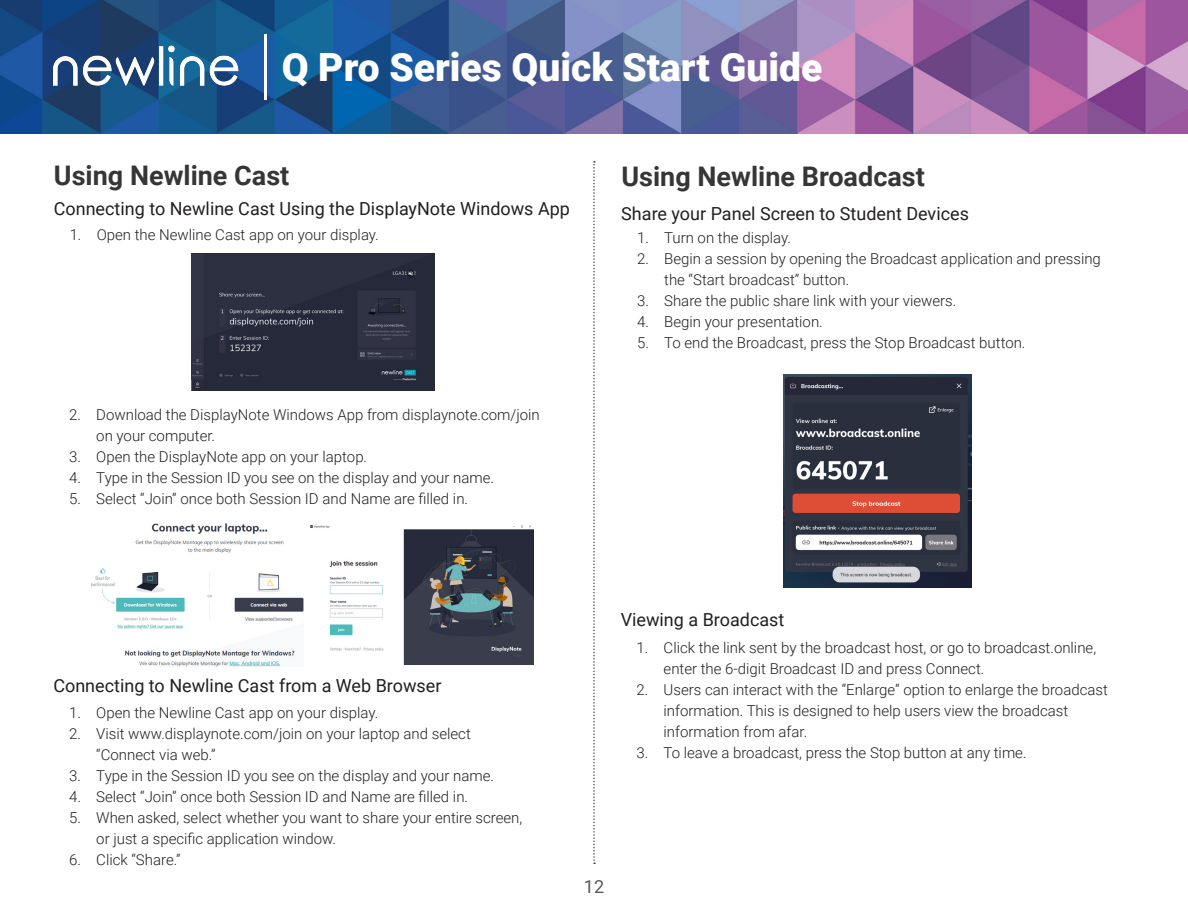
<style>
.page{position:relative;width:1188px;height:918px;background:#fff}
.page>*{position:absolute;margin:0;border:0;box-sizing:border-box;transform-origin:0 0}
.t1{font:900 39px "Roboto";color:#fff}
.t2{font:700 27px "Roboto";color:#363636}
.t3{font:18px "Roboto";color:#231f20}
.Paragraph_Style_1{font:18px "Roboto";color:#5c5758}
.t4{font:300 15px/21px "Roboto";color:#231f20}
</style>
<div class="page">
<img style="left:0;top:0;width:1188px;height:134px">
<hr style="left:264px;top:34px;width:3px;height:66px;background:#fff">
<img style="left:53px;top:46px;width:186px;height:40px">
<img style="left:783px;top:375px;width:188px;height:212px">
<img style="left:91px;top:523px;width:212px;height:143px">
<img style="left:310px;top:525px;width:223px;height:139px">
<img style="left:191px;top:254px;width:243px;height:136px">
<svg style="left:593px;top:161px;width:2px;height:703px"></svg>
<p class="t1" style="left:282px;top:40px;width:542px">Q Pro Series Quick Start Guide</p>
<p class="t2" style="left:54px;top:156px;width:237px">Using Newline Cast</p>
<p class="t3" style="left:54px;top:196px;width:518px">Connecting to Newline Cast Using the DisplayNote Windows App</p>
<p class="t4" style="left:70px;top:223px;width:311px">1. Open the Newline Cast app on your display.</p>
<p class="t4" style="left:96px;top:403px;width:445px;text-indent:-27px">2. Download the DisplayNote Windows App from displaynote.com/join on your computer.</p>
<p class="t4" style="left:69px;top:445px;width:299px">3. Open the DisplayNote app on your laptop.</p>
<p class="t4" style="left:69px;top:466px;width:426px">4. Type in the Session ID you see on the display and your name.</p>
<p class="t4" style="left:69px;top:487px;width:400px">5. Select “Join” once both Session ID and Name are filled in.</p>
<p class="t2" style="left:621px;top:157px;width:305px">Using Newline Broadcast</p>
<p class="t3" style="left:621px;top:201px;width:349px">Share your Panel Screen to Student Devices</p>
<p class="t4" style="left:637px;top:226px;width:155px">1. Turn on the display.</p>
<p class="t4" style="left:664px;top:247px;width:438px;text-indent:-27px">2. Begin a session by opening the Broadcast application and pressing the “Start broadcast” button.</p>
<p class="t4" style="left:637px;top:289px;width:321px">3. Share the public share link with your viewers.</p>
<p class="t4" style="left:637px;top:310px;width:187px">4. Begin your presentation.</p>
<p class="t4" style="left:637px;top:331px;width:390px">5. To end the Broadcast, press the Stop Broadcast button.</p>
<p class="t3" style="left:53px;top:673px;width:390px">Connecting to Newline Cast from a Web Browser</p>
<p class="t4" style="left:69px;top:702px;width:311px">1. Open the Newline Cast app on your display.</p>
<p class="t4" style="left:96px;top:723px;width:376px;text-indent:-27px">2. Visit www.displaynote.com/join on your laptop and select “Connect via web.”</p>
<p class="t4" style="left:69px;top:765px;width:426px">3. Type in the Session ID you see on the display and your name.</p>
<p class="t4" style="left:69px;top:786px;width:400px">4. Select “Join” once both Session ID and Name are filled in.</p>
<p class="t4" style="left:96px;top:807px;width:428px;text-indent:-27px">5. When asked, select whether you want to share your entire screen, or just a specific application window.</p>
<p class="t4" style="left:69px;top:849px;width:113px">6. Click “Share.”</p>
<p class="t3" style="left:621px;top:607px;width:165px">Viewing a Broadcast</p>
<p class="t4" style="left:664px;top:637px;width:434px;text-indent:-27px">1. Click the link sent by the broadcast host, or go to broadcast.online, enter the 6-digit Broadcast ID and press Connect.</p>
<p class="t4" style="left:664px;top:679px;width:446px;text-indent:-27px">2. Users can interact with the “Enlarge” option to enlarge the broadcast information. This is designed to help users view the broadcast information from afar.</p>
<p class="t4" style="left:637px;top:742px;width:392px">3. To leave a broadcast, press the Stop button at any time.</p>
<p class="Paragraph_Style_1" style="left:584px;top:874px;width:22px">12</p>
</div>
